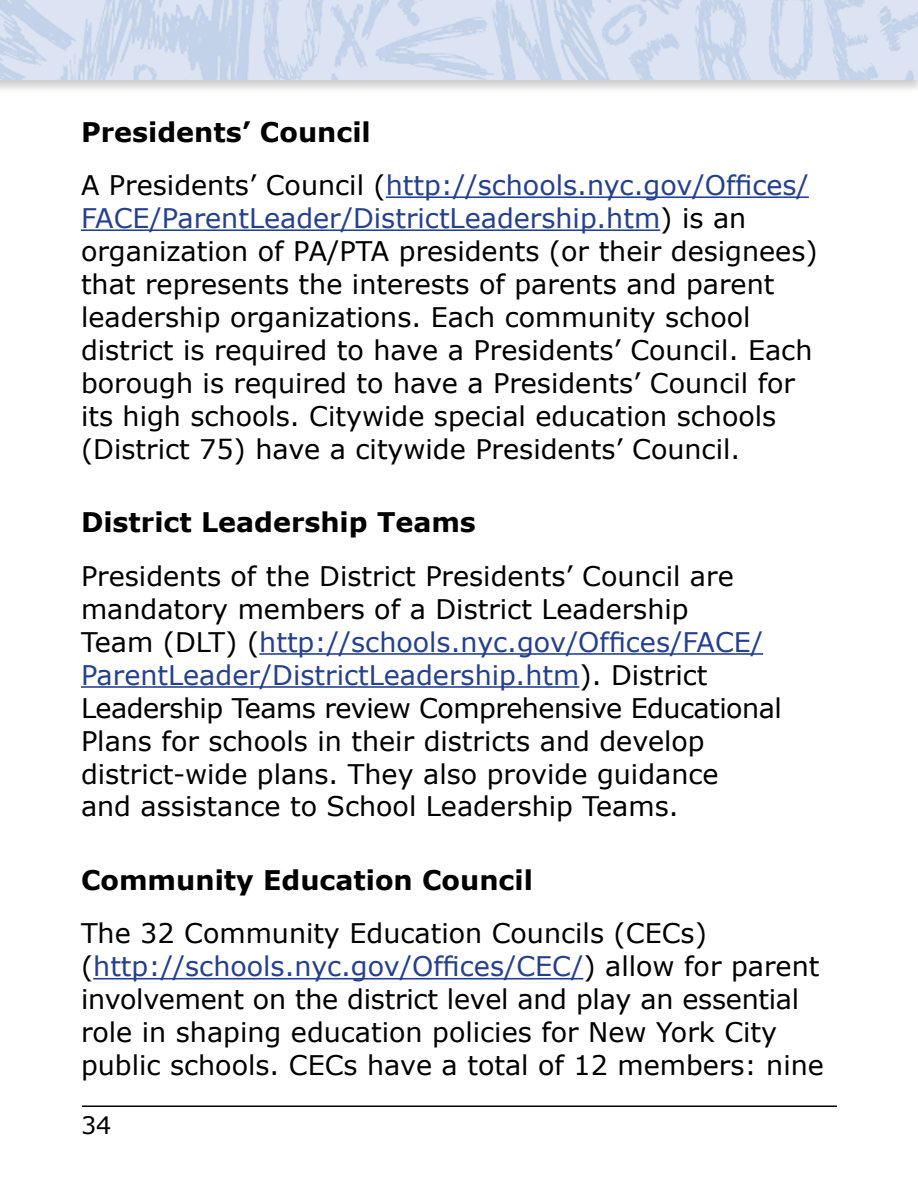
<style>
.page{position:relative;width:918px;height:1188px;background:#fff}
.page>*{position:absolute;margin:0;border:0;box-sizing:border-box;transform-origin:0 0}
.t1{font:27px/33px "Verdana";color:#000}
.t2{font:700 27px "Verdana";color:#000}
.t3{font:24px "Verdana";color:#000}
.s1{color:#25408f}
</style>
<div class="page">
<hr style="left:93px;top:978px;width:490px;height:2px;background:#25408f">
<hr style="left:81px;top:686px;width:498px;height:2px;background:#25408f">
<hr style="left:259px;top:653px;width:504px;height:2px;background:#25408f">
<hr style="left:81px;top:229px;width:579px;height:2px;background:#25408f">
<hr style="left:386px;top:196px;width:423px;height:2px;background:#25408f">
<hr style="left:82px;top:1106px;width:755px;height:1px;background:#000">
<div style="left:0;top:0;width:918px;height:94px;background:#000;opacity:.2"></div>
<img style="left:0;top:0;width:918px;height:80px">
<h2 class="t2" style="left:81px;top:113px;width:291px">Presidents’ Council</h2>
<p class="t1" style="left:81px;top:168px;width:738px">A Presidents’ Council (<span class="s1">http://schools.nyc.gov/Offices/ FACE/ParentLeader/DistrictLeadership.htm</span>) is an organization of PA/PTA presidents (or their designees) that represents the interests of parents and parent leadership organizations. Each community school district is required to have a Presidents’ Council. Each borough is required to have a Presidents’ Council for its high schools. Citywide special education schools (District 75) have a citywide Presidents’ Council.</p>
<h2 class="t2" style="left:81px;top:503px;width:396px">District Leadership Teams</h2>
<p class="t1" style="left:81px;top:559px;width:702px">Presidents of the District Presidents’ Council are mandatory members of a District Leadership<br>Team (DLT) (<span class="s1">http://schools.nyc.gov/Offices/FACE/ ParentLeader/DistrictLeadership.htm</span>). District Leadership Teams review Comprehensive Educational Plans for schools in their districts and develop district-wide plans. They also provide guidance<br>and assistance to School Leadership Teams.</p>
<h2 class="t2" style="left:81px;top:861px;width:453px">Community Education Council</h2>
<p class="t1" style="left:81px;top:917px;width:745px">The 32 Community Education Councils (CECs) (<span class="s1">http://schools.nyc.gov/Offices/CEC/</span>) allow for parent involvement on the district level and play an essential role in shaping education policies for New York City public schools. CECs have a total of 12 members: nine</p>
<p class="t3" style="left:81px;top:1109px;width:32px">34</p>
</div>
